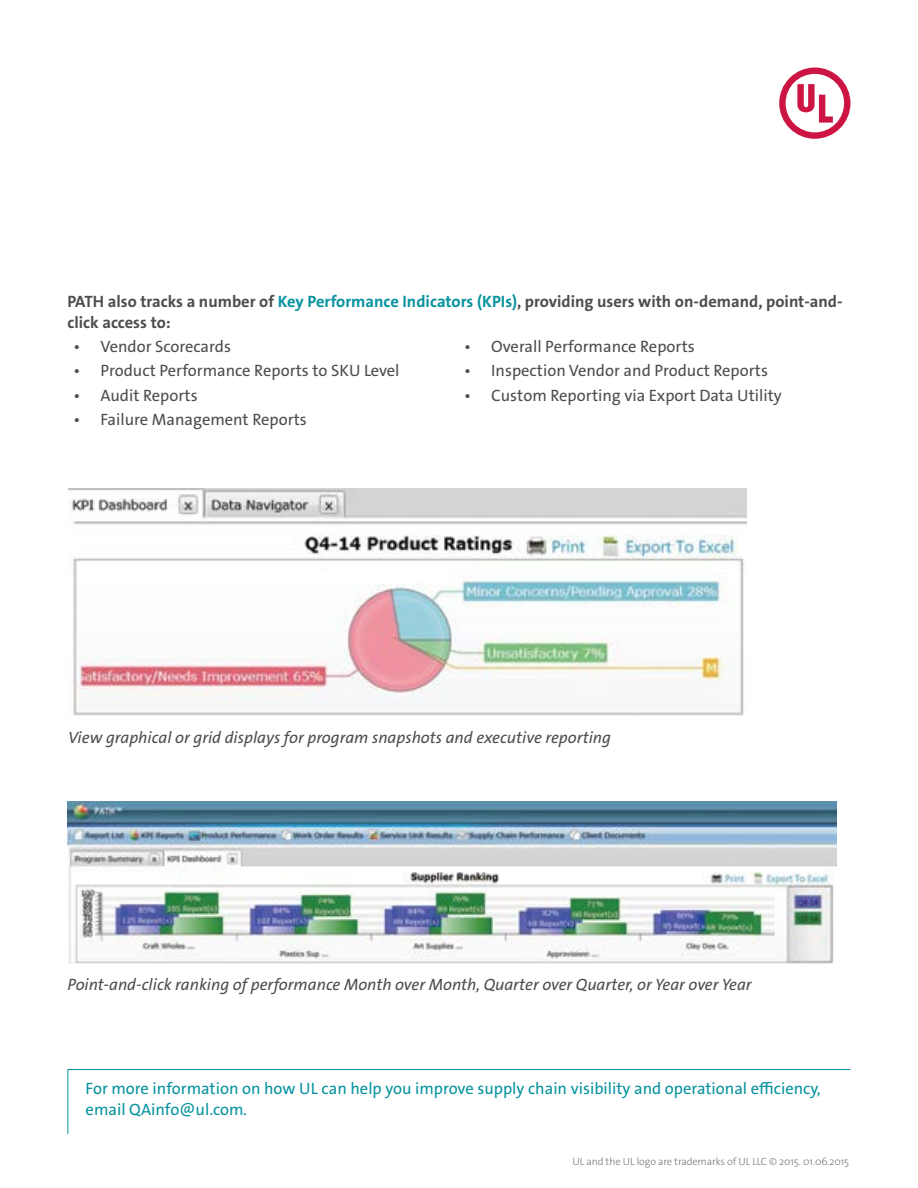
<style>
.page{position:relative;width:918px;height:1188px;background:#fff}
.page>*{position:absolute;margin:0;border:0;box-sizing:border-box;transform-origin:0 0}
.t1{font:16.5px "The Sans Os F";color:#4d4d4f}
.t2{font:italic 16.5px "The Sans Os F";color:#4d4d4f}
.t3{font:16.5px/21px "The Sans Os F";color:#07939e}
.t4{font:700 16.5px/21px "The Sans Os F";color:#4d4d4f}
.t5{font:300 10.5px "The Sans Os F";letter-spacing:-.01em;color:#77787b}
.s1{color:#07939e}
</style>
<div class="page">
<svg style="left:779px;top:68px;width:71px;height:71px"></svg>
<svg style="left:67px;top:1069px;width:784px;height:65px"></svg>
<img style="left:68px;top:489px;width:678px;height:227px">
<img style="left:68px;top:802px;width:769px;height:162px">
<p class="t4" style="left:68px;top:291px;width:777px">PATH also tracks a number of <span class="s1">Key Performance Indicators (KPIs)</span>, providing users with on-demand, point-and&shy;click access to:</p>
<p class="t1" style="left:74px;top:336px;width:159px">• Vendor Scorecards</p>
<p class="t1" style="left:464px;top:336px;width:232px">• Overall Performance Reports</p>
<p class="t1" style="left:73px;top:360px;width:328px">• Product Performance Reports to SKU Level</p>
<p class="t1" style="left:464px;top:360px;width:305px">• Inspection Vendor and Product Reports</p>
<p class="t1" style="left:73px;top:385px;width:126px">• Audit Reports</p>
<p class="t1" style="left:464px;top:385px;width:319px">• Custom Reporting via Export Data Utility</p>
<p class="t1" style="left:73px;top:409px;width:235px">• Failure Management Reports</p>
<p class="t2" style="left:68px;top:727px;width:545px">View graphical or grid displays for program snapshots and executive reporting</p>
<p class="t2" style="left:68px;top:974px;width:686px">Point-and-click ranking of performance Month over Month, Quarter over Quarter, or Year over Year</p>
<p class="t3" style="left:86px;top:1078px;width:737px">For more information on how UL can help you improve supply chain visibility and operational efficiency, email QAinfo@ul.com.</p>
<p class="t5" style="left:572px;top:1155px;width:278px">UL and the UL logo are trademarks of UL LLC © 2015. 01.06.2015</p>
</div>
